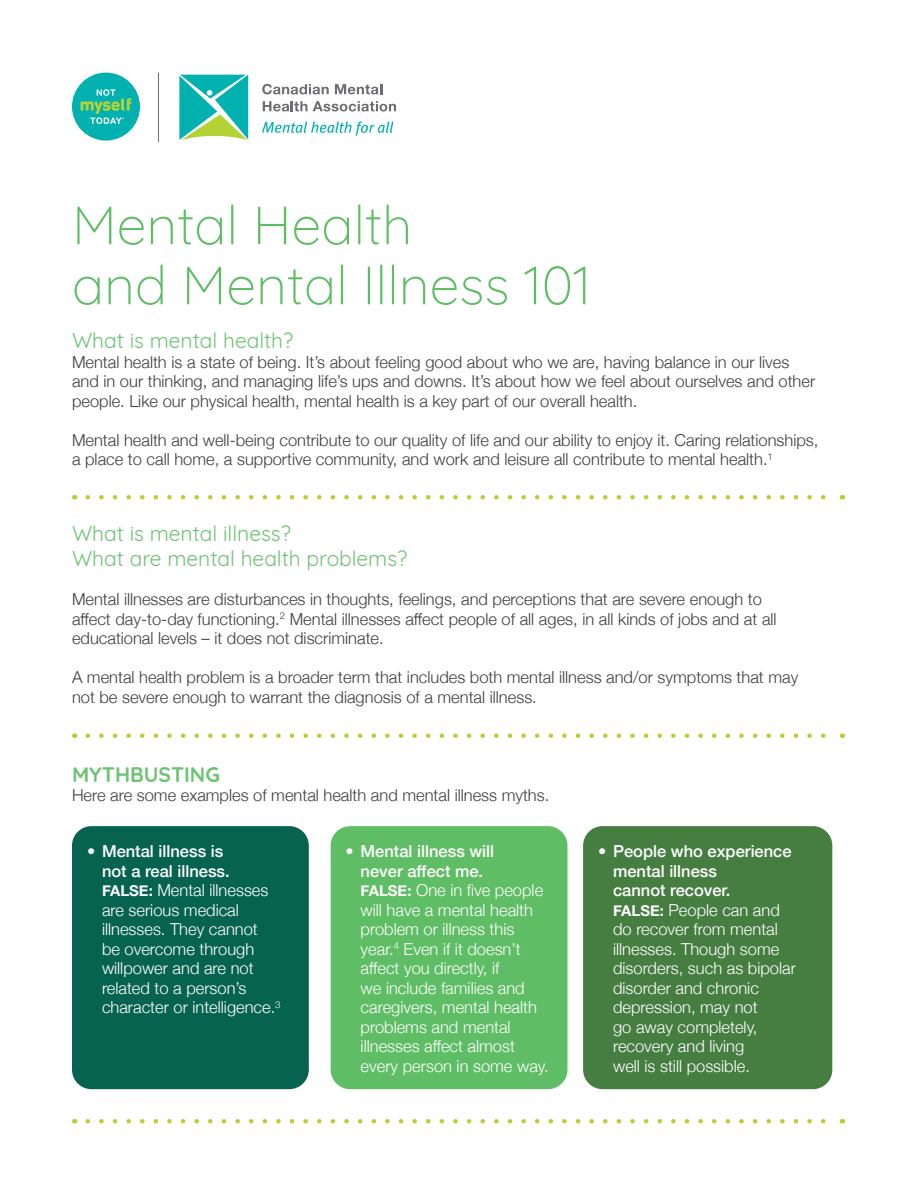
<style>
.page{position:relative;width:918px;height:1188px;background:#fff}
.page>*{position:absolute;margin:0;border:0;box-sizing:border-box;transform-origin:0 0}
.t1{font:300 54px/60px "Quicksand";color:#5fbd65}
.t2{font:21px/25.2px "Quicksand";color:#6fc274}
.t3{font:700 21px "Quicksand";color:#6fc274}
.t4{font:300 16.5px/19.5px "Helvetica Neue";color:#3e3e3f}
.t5{font:300 16.5px/19.5px "Helvetica Neue";color:#fff}
.s1{font-weight:500}
.s2{font-weight:700;font-size:15px}
</style>
<div class="page">
<svg style="left:179px;top:75px;width:69px;height:65px;background:#47c3ab"></svg>
<svg style="left:262px;top:84px;width:67px;height:10px"></svg>
<svg style="left:335px;top:84px;width:47px;height:10px"></svg>
<svg style="left:263px;top:101px;width:44px;height:11px"></svg>
<svg style="left:313px;top:101px;width:83px;height:11px"></svg>
<svg style="left:262px;top:121px;width:131px;height:15px"></svg>
<hr style="left:158px;top:73px;width:1px;height:68px;background:#6c6d70">
<div style="left:72px;top:73px;width:68px;height:68px;background:#00b1b0;border-radius:50%"></div>
<svg style="left:81px;top:89px;width:50px;height:35px"></svg>
<svg style="left:88px;top:1119px;width:738px;height:5px"></svg>
<div style="left:72px;top:826px;width:237px;height:263px;background:#066350;border-radius:19px"></div>
<div style="left:331px;top:826px;width:236px;height:263px;background:#5fbd65;border-radius:19px"></div>
<div style="left:583px;top:826px;width:249px;height:263px;background:#467e42;border-radius:19px"></div>
<svg style="left:88px;top:734px;width:738px;height:4px"></svg>
<svg style="left:88px;top:495px;width:738px;height:5px"></svg>
<p class="t1" style="left:72px;top:190px;width:520px">Mental Health<br>and Mental Illness 101</p>
<p class="t2" style="left:72px;top:326px;width:223px">What is mental health?</p>
<p class="t4" style="left:72px;top:351px;width:745px">Mental health is a state of being. It’s about feeling good about who we are, having balance in our lives and in our thinking, and managing life’s ups and downs. It’s about how we feel about ourselves and other people. Like our physical health, mental health is a key part of our overall health.</p>
<p class="t4" style="left:72px;top:429px;width:748px">Mental health and well-being contribute to our quality of life and our ability to enjoy it. Caring relationships, a place to call home, a supportive community, and work and leisure all contribute to mental health.<sup>1</sup></p>
<p class="t2" style="left:72px;top:519px;width:337px">What is mental illness?<br>What are mental health problems?</p>
<p class="t4" style="left:72px;top:589px;width:706px">Mental illnesses are disturbances in thoughts, feelings, and perceptions that are severe enough to affect day-to-day functioning.<sup>2</sup> Mental illnesses affect people of all ages, in all kinds of jobs and at all educational levels – it does not discriminate.</p>
<p class="t4" style="left:72px;top:667px;width:728px">A mental health problem is a broader term that includes both mental illness and/or symptoms that may not be severe enough to warrant the diagnosis of a mental illness.</p>
<p class="t3" style="left:72px;top:757px;width:150px">MYTHBUSTING</p>
<p class="t4" style="left:72px;top:784px;width:479px">Here are some examples of mental health and mental illness myths.</p>
<p class="t5" style="left:102px;top:840px;width:180px;text-indent:-15px">• <span class="s1">Mental illness is<br>not a real illness.<br></span><span class="s2">FALSE:</span> Mental illnesses are serious medical illnesses. They cannot<br>be overcome through willpower and are not related to a person’s character or intelligence.<sup>3</sup></p>
<p class="t5" style="left:361px;top:840px;width:189px;text-indent:-15px">• <span class="s1">Mental illness will<br>never affect me.<br></span><span class="s2">FALSE:</span> One in five people will have a mental health problem or illness this year.<sup>4</sup> Even if it doesn’t affect you directly, if<br>we include families and caregivers, mental health problems and mental illnesses affect almost every person in some way.</p>
<p class="t5" style="left:613px;top:840px;width:184px;text-indent:-15px">• <span class="s1">People who experience mental illness<br>cannot recover.<br></span><span class="s2">FALSE:</span> People can and do recover from mental illnesses. Though some disorders, such as bipolar disorder and chronic depression, may not<br>go away completely, recovery and living<br>well is still possible.</p>
</div>
